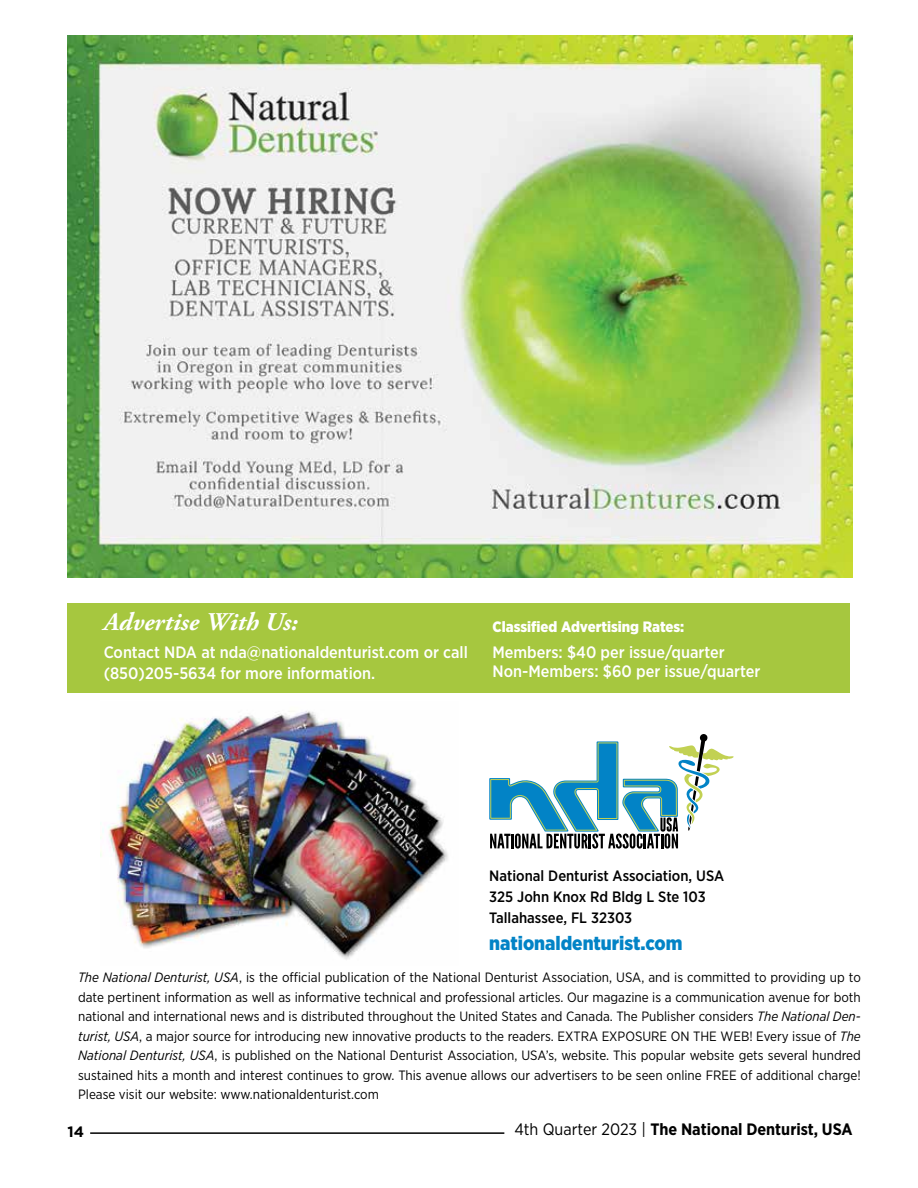
<style>
.page{position:relative;width:918px;height:1188px;background:#fff}
.page>*{position:absolute;margin:0;border:0;box-sizing:border-box;transform-origin:0 0}
.t1{font:italic 700 25.5px "Adobe Garamond Pro";color:#fff}
.t2{font:900 19.5px "Gotham Narrow";color:#0283c6}
.t3{font:500 16.5px/21px "Gotham Narrow";color:#fff}
.t4{font:700 16.5px "Gotham Narrow";color:#000}
.t5{font:500 15px/21px "Gotham Narrow";color:#000}
.t6{font:900 15px "Gotham Narrow";color:#fff}
.t7{font:700 15px "Gotham";color:#000}
.t8{font:13.5px/19.5px "Gotham Narrow";color:#000;text-align:justify}
.s1{font-style:italic}
.s2{font-weight:400}
</style>
<div class="page">
<img style="left:100px;top:711px;width:348px;height:249px">
<div style="left:68px;top:604px;width:782px;height:89px;background:#a6c73f"></div>
<svg style="left:489px;top:734px;width:245px;height:115px"></svg>
<img style="left:68px;top:35px;width:785px;height:542px">
<hr style="left:90px;top:1132px;width:414px;height:2px;background:#000">
<h1 class="t1" style="left:104px;top:608px;width:196px">Advertise With Us:</h1>
<p class="t3" style="left:104px;top:642px;width:366px">Contact NDA at nda@nationaldenturist.com or call (850)205-5634 for more information.</p>
<p class="t6" style="left:492px;top:617px;width:193px">Classified Advertising Rates:</p>
<p class="t3" style="left:492px;top:642px;width:269px;line-height:19.5px">Members: $40 per issue/quarter<br>Non-Members: $60 per issue/quarter</p>
<p class="t5" style="left:489px;top:865px;width:236px">National Denturist Association, USA<br>325 John Knox Rd Bldg L Ste 103<br>Tallahassee, FL 32303</p>
<h2 class="t2" style="left:489px;top:930px;width:195px">nationaldenturist.com</h2>
<p class="t8" style="left:78px;top:968px;width:784px"><span class="s1">The National Denturist, USA</span>, is the official publication of the National Denturist Association, USA, and is committed to providing up to date pertinent information as well as informative technical and professional articles. Our magazine is a communication avenue for both national and international news and is distributed throughout the United States and Canada. The Publisher considers <span class="s1">The National Den&shy;turist, USA</span>, a major source for introducing new innovative products to the readers. EXTRA EXPOSURE ON THE WEB! Every issue of <span class="s1">The National Denturist, USA</span>, is published on the National Denturist Association, USA’s, website. This popular website gets several hundred sustained hits a month and interest continues to grow. This avenue allows our advertisers to be seen online FREE of additional charge!<br>Please visit our website: www.nationaldenturist.com</p>
<p class="t7" style="left:68px;top:1122px;width:18px">14</p>
<p class="t4" style="left:514px;top:1119px;width:340px"><span class="s2">4th Quarter 2023 |</span> The National Denturist, USA</p>
</div>
